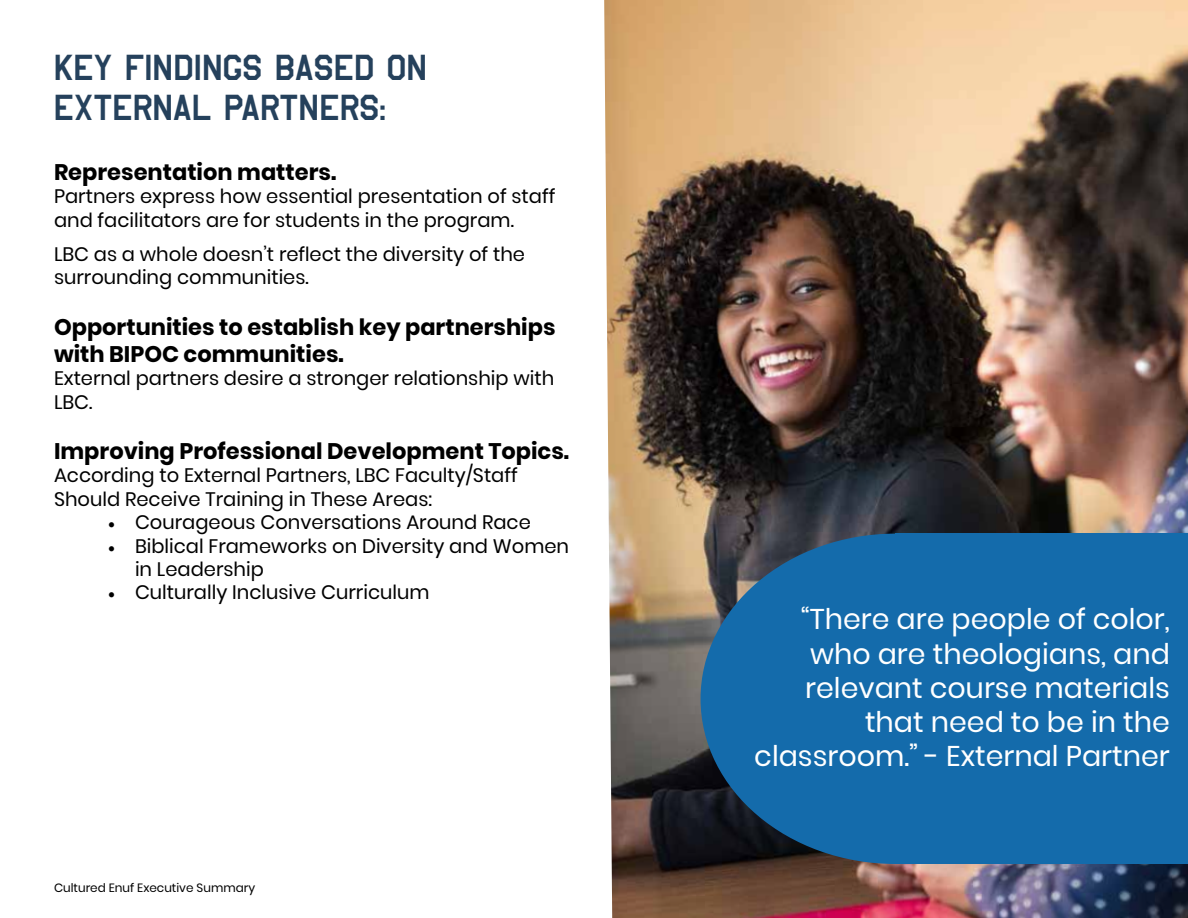
<style>
.page{position:relative;width:1188px;height:918px;background:#fff}
.page>*{position:absolute;margin:0;border:0;box-sizing:border-box;transform-origin:0 0}
.t1{font:33px/39.6px "Air Corps JNL";letter-spacing:.025em;color:#25415c}
.t2{font:28.5px/34.2px "Poppins";color:#fff;text-align:right}
.t3{font:700 22.5px/27px "Poppins";color:#000}
.t4{font:19.5px/23.4px "Poppins";color:#000}
.t5{font:12px "Poppins";color:#000}
.s1{font-family:"Minion Pro"}
</style>
<div class="page">
<img style="left:604px;top:0;width:584px;height:918px">
<div style="left:896px;top:534px;width:292px;height:330px;background:#146bab"></div>
<div style="left:701px;top:534px;width:390px;height:330px;background:#146bab;border-radius:50%"></div>
<h1 class="t1" style="left:54px;top:47px;width:374px">KEY FINDINGS BASED ON<br>EXTERNAL PARTNERS:</h1>
<p class="t3" style="left:54px;top:159px;width:284px">Representation matters.</p>
<p class="t4" style="left:54px;top:185px;width:503px">Partners express how essential presentation of staff and facilitators are for students in the program.</p>
<p class="t4" style="left:54px;top:243px;width:473px">LBC as a whole doesn’t reflect the diversity of the surrounding communities.</p>
<p class="t3" style="left:54px;top:314px;width:503px">Opportunities to establish key partnerships with BIPOC communities.</p>
<p class="t4" style="left:54px;top:367px;width:502px">External partners desire a stronger relationship with<br>LBC.</p>
<p class="t3" style="left:54px;top:438px;width:517px">Improving Professional Development Topics.</p>
<p class="t4" style="left:54px;top:464px;width:465px">According to External Partners, LBC Faculty/Staff<br>Should Receive Training in These Areas:</p>
<p class="t4" style="left:108px;top:511px;width:424px"><span class="s1">•</span> Courageous Conversations Around Race</p>
<p class="t4" style="left:135px;top:534px;width:436px;text-indent:-27px"><span class="s1">•</span> Biblical Frameworks on Diversity and Women in Leadership</p>
<p class="t4" style="left:108px;top:581px;width:323px"><span class="s1">•</span> Culturally Inclusive Curriculum</p>
<p class="t5" style="left:54px;top:880px;width:203px">Cultured Enuf Executive Summary</p>
<h2 class="t2" style="left:754px;top:602px;width:417px">“There are people of color, who are theologians, and relevant course materials that need to be in the classroom.” - External Partner</h2>
</div>
